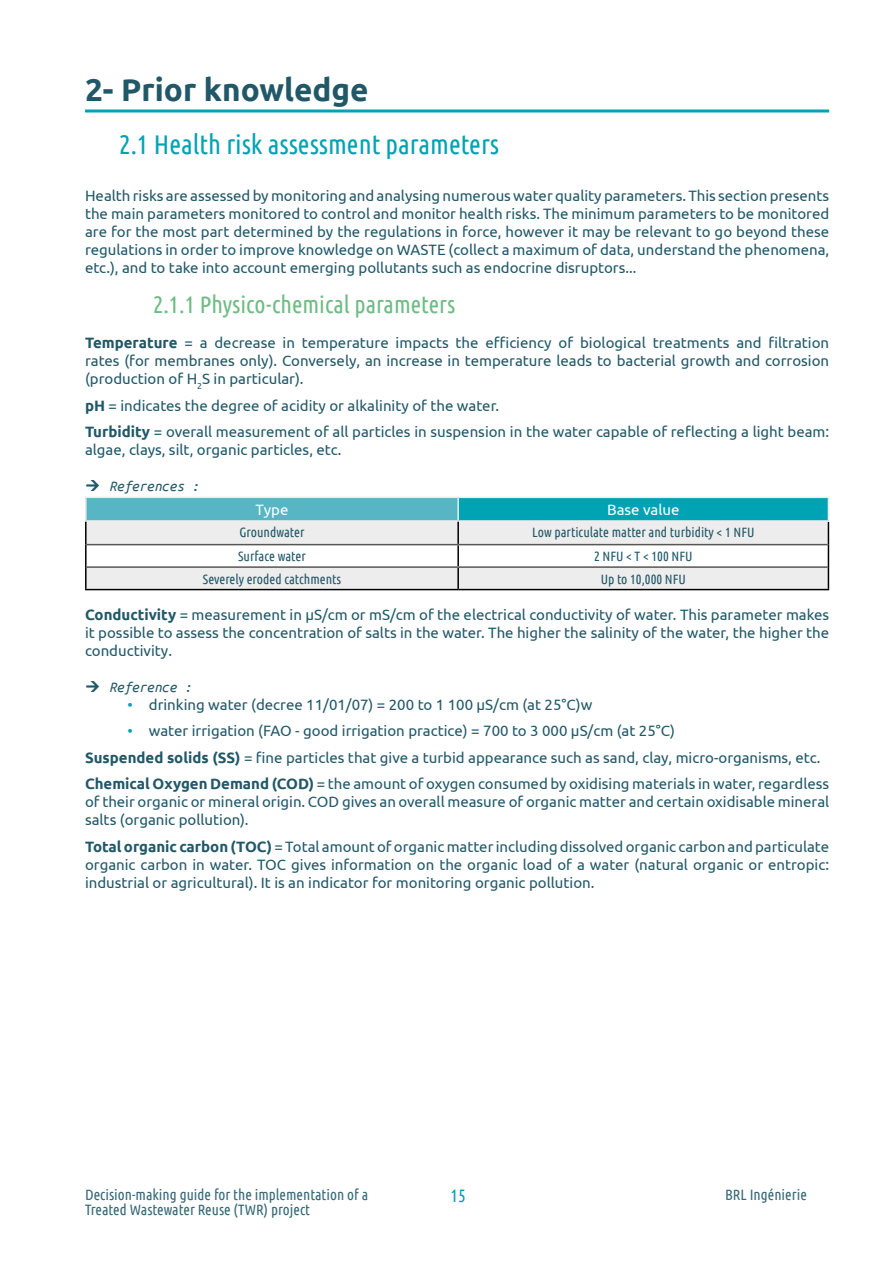
<style>
.page{position:relative;width:893px;height:1263px;background:#fff}
.page>*{position:absolute;margin:0;border:0;box-sizing:border-box;transform-origin:0 0}
.Titre_1{font:700 31.5px "Ubuntu";color:#215868}
.Titre_2{font:27px "Ubuntu Condensed";color:#00a3b4}
.Titre_3{font:24px "Ubuntu Condensed";color:#6fbc85}
.t1{font:18px "Ubuntu Condensed";color:#00a3b4}
.t2{font:15px/18px "Ubuntu";color:#215868;text-align:justify}
.t3{font:15px "Ubuntu Condensed";color:#376977}
.Sous-titre{font:italic 15px "Ubuntu Mono";color:#215868}
.t4{font:15px "Ubuntu";color:#fff}
.Contenu_cellule_petit{font:13.5px "Ubuntu Condensed";color:#215868}
.s1{font-weight:700}
.s2{color:#00a3b4}
</style>
<div class="page">
<hr style="left:85px;top:109px;width:744px;height:3px;background:#00a3b4">
<hr style="left:458px;top:589px;width:371px;height:1px;background:#000">
<hr style="left:458px;top:497px;width:371px;height:1px;background:#ededed">
<svg style="left:87px;top:498px;width:742px;height:91px"></svg>
<hr style="left:458px;top:520px;width:371px;height:2px;background:#ededed">
<hr style="left:85px;top:497px;width:373px;height:1px;background:#ededed">
<hr style="left:85px;top:498px;width:2px;height:22px;background:#ededed">
<hr style="left:457px;top:498px;width:2px;height:22px;background:#ededed">
<hr style="left:85px;top:567px;width:2px;height:22px;background:#000">
<hr style="left:457px;top:568px;width:2px;height:21px;background:#000">
<hr style="left:85px;top:589px;width:373px;height:1px;background:#000">
<hr style="left:85px;top:545px;width:2px;height:22px;background:#000">
<hr style="left:457px;top:545px;width:2px;height:21px;background:#000">
<hr style="left:87px;top:566px;width:371px;height:2px;background:#575756">
<hr style="left:85px;top:520px;width:373px;height:2px;background:#ededed">
<hr style="left:85px;top:522px;width:2px;height:23px;background:#000">
<hr style="left:457px;top:522px;width:2px;height:22px;background:#000">
<hr style="left:87px;top:544px;width:371px;height:1px;background:#575756">
<p class="Titre_1" style="left:85px;top:71px;width:285px">2- Prior knowledge</p>
<p class="Titre_2" style="left:119px;top:127px;width:382px">2.1 Health risk assessment parameters</p>
<p class="t2" style="left:85px;top:186px;width:746px">Health risks are assessed by monitoring and analysing numerous water quality parameters. This section presents the main parameters monitored to control and monitor health risks. The minimum parameters to be monitored are for the most part determined by the regulations in force, however it may be relevant to go beyond these regulations in order to improve knowledge on WASTE (collect a maximum of data, understand the phenomena, etc.), and to take into account emerging pollutants such as endocrine disruptors...</p>
<p class="Titre_3" style="left:153px;top:290px;width:304px">2.1.1 Physico-chemical parameters</p>
<p class="t2" style="left:85px;top:333px;width:746px"><span class="s1">Temperature</span> = a decrease in temperature impacts the efficiency of biological treatments and filtration rates (for membranes only). Conversely, an increase in temperature leads to bacterial growth and corrosion (production of H<sub>2</sub>S in particular).</p>
<p class="t2" style="left:85px;top:396px;width:416px"><span class="s1">pH</span> = indicates the degree of acidity or alkalinity of the water.</p>
<p class="t2" style="left:85px;top:422px;width:746px"><span class="s1">Turbidity</span> = overall measurement of all particles in suspension in the water capable of reflecting a light beam: algae, clays, silt, organic particles, etc.</p>
<p class="Sous-titre" style="left:109px;top:478px;width:91px">References :</p>
<p class="t4" style="left:256px;top:500px;width:34px">Type</p>
<p class="t4" style="left:607px;top:500px;width:74px">Base value</p>
<p class="Contenu_cellule_petit" style="left:239px;top:524px;width:66px">Groundwater</p>
<p class="Contenu_cellule_petit" style="left:532px;top:524px;width:224px">Low particulate matter and turbidity &lt; 1 NFU</p>
<p class="Contenu_cellule_petit" style="left:238px;top:548px;width:69px">Surface water</p>
<p class="Contenu_cellule_petit" style="left:594px;top:548px;width:100px">2 NFU &lt; T &lt; 100 NFU</p>
<p class="Contenu_cellule_petit" style="left:203px;top:570px;width:140px">Severely eroded catchments</p>
<p class="Contenu_cellule_petit" style="left:601px;top:570px;width:87px">Up to 10,000 NFU</p>
<p class="t2" style="left:85px;top:605px;width:746px"><span class="s1">Conductivity</span> = measurement in µS/cm or mS/cm of the electrical conductivity of water. This parameter makes it possible to assess the concentration of salts in the water. The higher the salinity of the water, the higher the conductivity.</p>
<p class="Sous-titre" style="left:109px;top:679px;width:84px">Reference :</p>
<p class="t2" style="left:128px;top:695px;width:466px"><span class="s2">•</span> drinking water (decree 11/01/07) = 200 to 1 100 µS/cm (at 25°C)w</p>
<p class="t2" style="left:128px;top:721px;width:549px"><span class="s2">•</span> water irrigation (FAO - good irrigation practice) = 700 to 3 000 µS/cm (at 25°C)</p>
<p class="t2" style="left:85px;top:748px;width:737px"><span class="s1">Suspended solids (SS)</span> = fine particles that give a turbid appearance such as sand, clay, micro-organisms, etc.</p>
<p class="t2" style="left:85px;top:774px;width:746px"><span class="s1">Chemical Oxygen Demand (COD)</span> = the amount of oxygen consumed by oxidising materials in water, regardless of their organic or mineral origin. COD gives an overall measure of organic matter and certain oxidisable mineral salts (organic pollution).</p>
<p class="t2" style="left:85px;top:837px;width:746px"><span class="s1">Total organic carbon (TOC)</span> = Total amount of organic matter including dissolved organic carbon and particulate organic carbon in water. TOC gives information on the organic load of a water (natural organic or entropic: industrial or agricultural). It is an indicator for monitoring organic pollution.</p>
<p class="t3" style="left:85px;top:1185px;width:285px">Decision-making guide for the implementation of a</p>
<p class="t1" style="left:450px;top:1185px;width:17px">15</p>
<p class="t3" style="left:725px;top:1185px;width:83px">BRL Ingénierie</p>
<p class="t3" style="left:85px;top:1200px;width:227px">Treated Wastewater Reuse (TWR) project</p>
</div>
